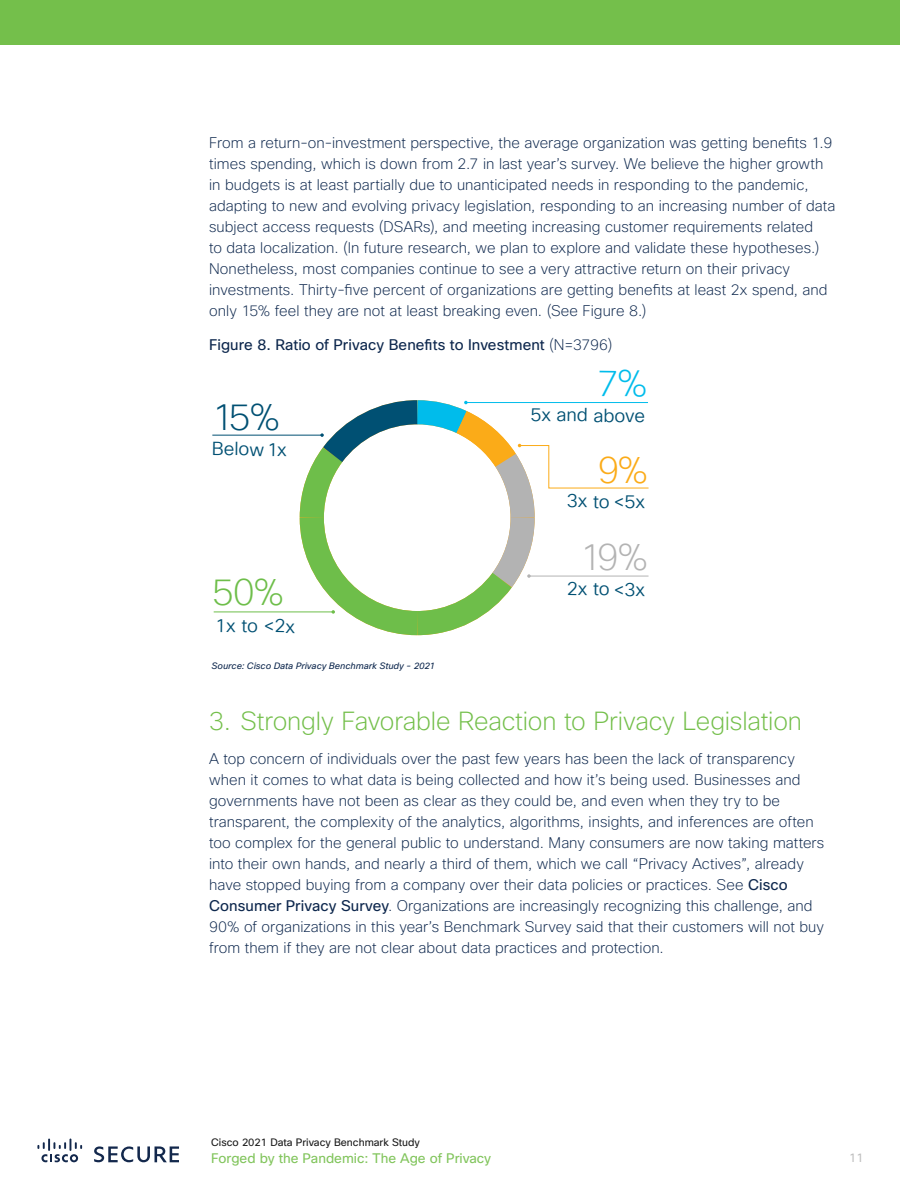
<style>
.page{position:relative;width:900px;height:1200px;background:#fff}
.page>*{position:absolute;margin:0;border:0;box-sizing:border-box;transform-origin:0 0}
.t1{font:200 36.9px "Cisco Sans TT";color:#6ebe4a}
.t2{font:200 36.9px "Cisco Sans TT";color:#005073}
.t3{font:200 36.9px "Cisco Sans TT";color:#b3b3b3}
.t4{font:200 36.9px "Cisco Sans TT";color:#fbab18}
.t5{font:200 25.5px "Cisco Sans";letter-spacing:-.01em;color:#74bf4b}
.t6{font:18.45px "Cisco Sans TT Light";color:#005073}
.t7{font:200 15px/21px "Cisco Sans";letter-spacing:.005em;color:#0d274d}
.t8{font:15px "Cisco Sans";letter-spacing:.005em;color:#0d274d}
.t9{font:13.5px "Cisco Sans";color:#82c55d}
.t10{font:12px "Cisco Sans";color:#bfbfbf}
.t11{font:10.5px "Cisco Sans";color:#1a1a1a}
.t12{font:italic 9px "Cisco Sans";letter-spacing:.015em;color:#0d274d}
.s1{font-weight:200}
.s2{font-weight:400}
</style>
<div class="page">
<svg style="left:94px;top:1146px;width:85px;height:16px"></svg>
<svg style="left:37px;top:1139px;width:45px;height:23px"></svg>
<div style="left:0;top:0;width:900px;height:44px;background:#74bf4b"></div>
<hr style="left:212px;top:435px;width:110px;height:1px;background:#005073">
<hr style="left:214px;top:612px;width:119px;height:1px;background:#6ebe4a">
<svg style="left:288px;top:400px;width:361px;height:236px"></svg>
<p class="t7" style="left:209px;top:132px;width:628px">From a return-on-investment perspective, the average organization was getting benefits 1.9 times spending, which is down from 2.7 in last year’s survey. We believe the higher growth in budgets is at least partially due to unanticipated needs in responding to the pandemic, adapting to new and evolving privacy legislation, responding to an increasing number of data subject access requests (DSARs), and meeting increasing customer requirements related<br>to data localization. (In future research, we plan to explore and validate these hypotheses.)<br>Nonetheless, most companies continue to see a very attractive return on their privacy investments. Thirty-five percent of organizations are getting benefits at least 2x spend, and only 15% feel they are not at least breaking even. (See Figure 8.)</p>
<p class="t8" style="left:209px;top:336px;width:405px">Figure 8. Ratio of Privacy Benefits to Investment <span class="s1">(N=3796)</span></p>
<h1 class="t2" style="left:212px;top:393px;width:70px">15%</h1>
<p class="t6" style="left:212px;top:436px;width:76px;rotate:1deg">Below 1x</p>
<h1 class="t1" style="left:212px;top:568px;width:74px">50%</h1>
<p class="t6" style="left:215px;top:613px;width:82px;rotate:1deg">1x to &lt;2x</p>
<p class="t12" style="left:212px;top:660px;width:225px">Source: Cisco Data Privacy Benchmark Study - 2021</p>
<p class="t6" style="left:531px;top:402px;width:116px;rotate:1deg">5x and above</p>
<h1 class="t4" style="left:598px;top:446px;width:52px">9%</h1>
<p class="t6" style="left:567px;top:489px;width:80px;rotate:1deg">3x to &lt;5x</p>
<h1 class="t3" style="left:580px;top:534px;width:70px">19%</h1>
<p class="t6" style="left:567px;top:576px;width:80px;rotate:1deg">2x to &lt;3x</p>
<h2 class="t5" style="left:209px;top:705px;width:594px">3. Strongly Favorable Reaction to Privacy Legislation</h2>
<p class="t7" style="left:209px;top:749px;width:617px">A top concern of individuals over the past few years has been the lack of transparency when it comes to what data is being collected and how it’s being used. Businesses and governments have not been as clear as they could be, and even when they try to be transparent, the complexity of the analytics, algorithms, insights, and inferences are often too complex for the general public to understand. Many consumers are now taking matters into their own hands, and nearly a third of them, which we call “Privacy Actives”, already have stopped buying from a company over their data policies or practices. See <span class="s2">Cisco Consumer Privacy Survey</span>. Organizations are increasingly recognizing this challenge, and 90% of organizations in this year’s Benchmark Survey said that their customers will not buy from them if they are not clear about data practices and protection.</p>
<p class="t11" style="left:211px;top:1136px;width:210px">Cisco 2021 Data Privacy Benchmark Study</p>
<p class="t9" style="left:211px;top:1149px;width:281px">Forged by the Pandemic: The Age of Privacy</p>
<p class="t10" style="left:849px;top:1150px;width:16px">11</p>
</div>
